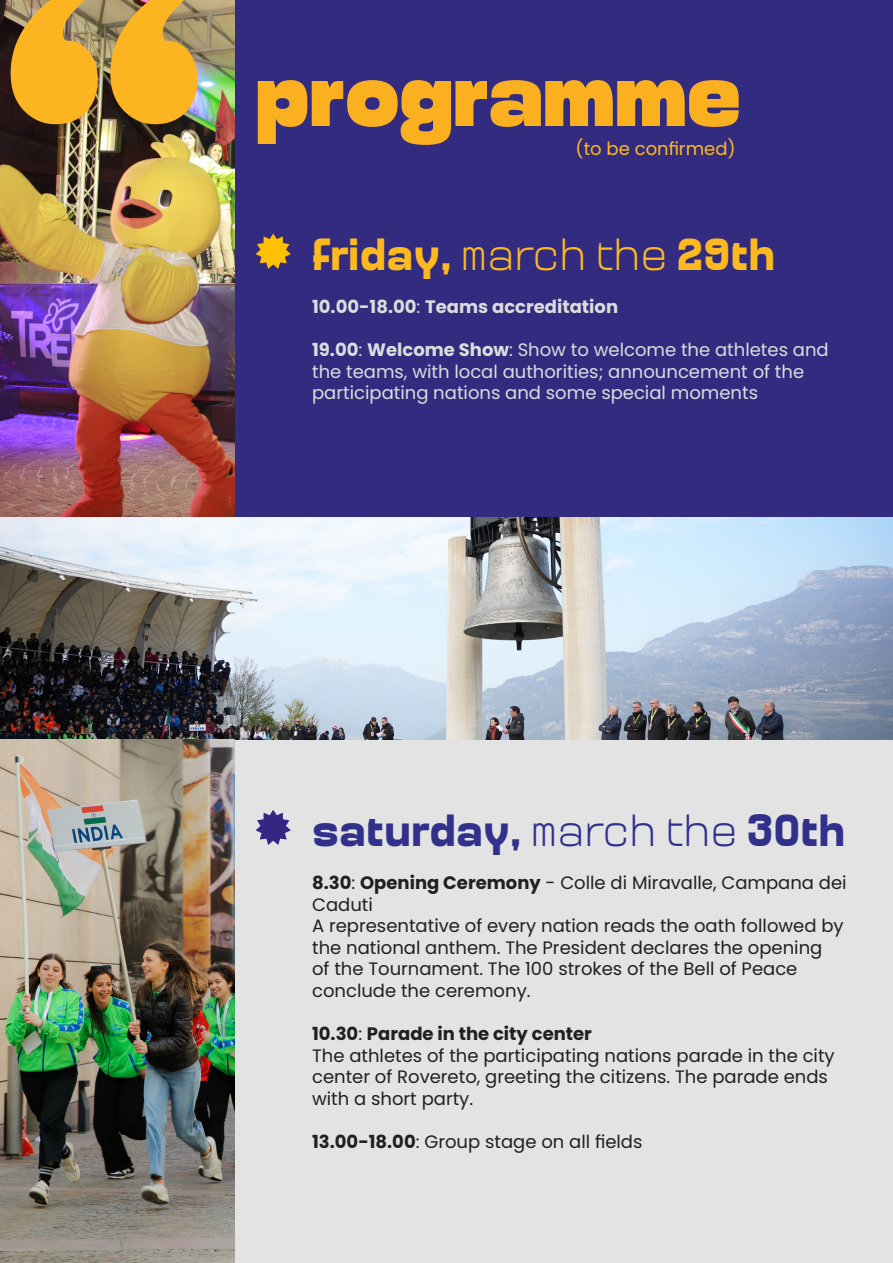
<style>
.page{position:relative;width:893px;height:1263px;background:#e3e3e3}
.page>*{position:absolute;margin:0;border:0;box-sizing:border-box;transform-origin:0 0}
.t1{font:900 90px "Millimetre";color:#fbb11f}
.t2{font:700 45px "Millimetre";color:#31318c}
.t3{font:700 45px "Millimetre";color:#fdba20}
.t4{font:18px/21.6px "Poppins";color:#231f20}
.t5{font:18px/21.6px "Poppins";color:#dbdddb}
.t6{font:700 18px "Poppins";color:#dbdddb}
.t7{font:700 18px "Poppins";color:#231f20}
.t8{font:18px "Poppins";color:#fdba20}
.s1{font-weight:300}
.s2{font-weight:400}
.s3{font-weight:700}
</style>
<div class="page">
<div style="left:0;top:0;width:893px;height:518px;background:#332b80"></div>
<img style="left:0;top:0;width:234px;height:518px">
<img style="left:0;top:518px;width:893px;height:222px">
<svg style="left:11px;top:0;width:187px;height:124px;background:#d29e33"></svg>
<svg style="left:256px;top:234px;width:35px;height:35px"></svg>
<svg style="left:256px;top:810px;width:35px;height:35px"></svg>
<img style="left:0;top:740px;width:234px;height:523px">
<p class="t1" style="left:256px;top:42px;width:487px">programme</p>
<p class="t8" style="left:576px;top:138px;width:162px">(to be confirmed)</p>
<p class="t3" style="left:312px;top:228px;width:465px">friday, <span class="s1">march the</span> 29th</p>
<p class="t6" style="left:312px;top:296px;width:308px">10.00-18.00<span class="s2">:</span> Teams accreditation</p>
<p class="t5" style="left:312px;top:339px;width:518px"><span class="s3">19.00</span>: <span class="s3">Welcome Show</span>: Show to welcome the athletes and the teams, with local authorities; announcement of the participating nations and some special moments</p>
<p class="t2" style="left:312px;top:804px;width:535px">saturday, <span class="s1">march the</span> 30th</p>
<p class="t4" style="left:312px;top:872px;width:536px"><span class="s3">8.30</span>: <span class="s3">Opening Ceremony</span> - Colle di Miravalle, Campana dei<br>Caduti</p>
<p class="t4" style="left:312px;top:915px;width:533px">A representative of every nation reads the oath followed by the national anthem. The President declares the opening of the Tournament. The 100 strokes of the Bell of Peace conclude the ceremony.</p>
<p class="t7" style="left:312px;top:1023px;width:281px">10.30<span class="s2">:</span> Parade in the city center</p>
<p class="t4" style="left:312px;top:1045px;width:524px">The athletes of the participating nations parade in the city center of Rovereto, greeting the citizens. The parade ends with a short party.</p>
<p class="t4" style="left:312px;top:1131px;width:332px"><span class="s3">13.00-18.00</span>: Group stage on all fields</p>
</div>
